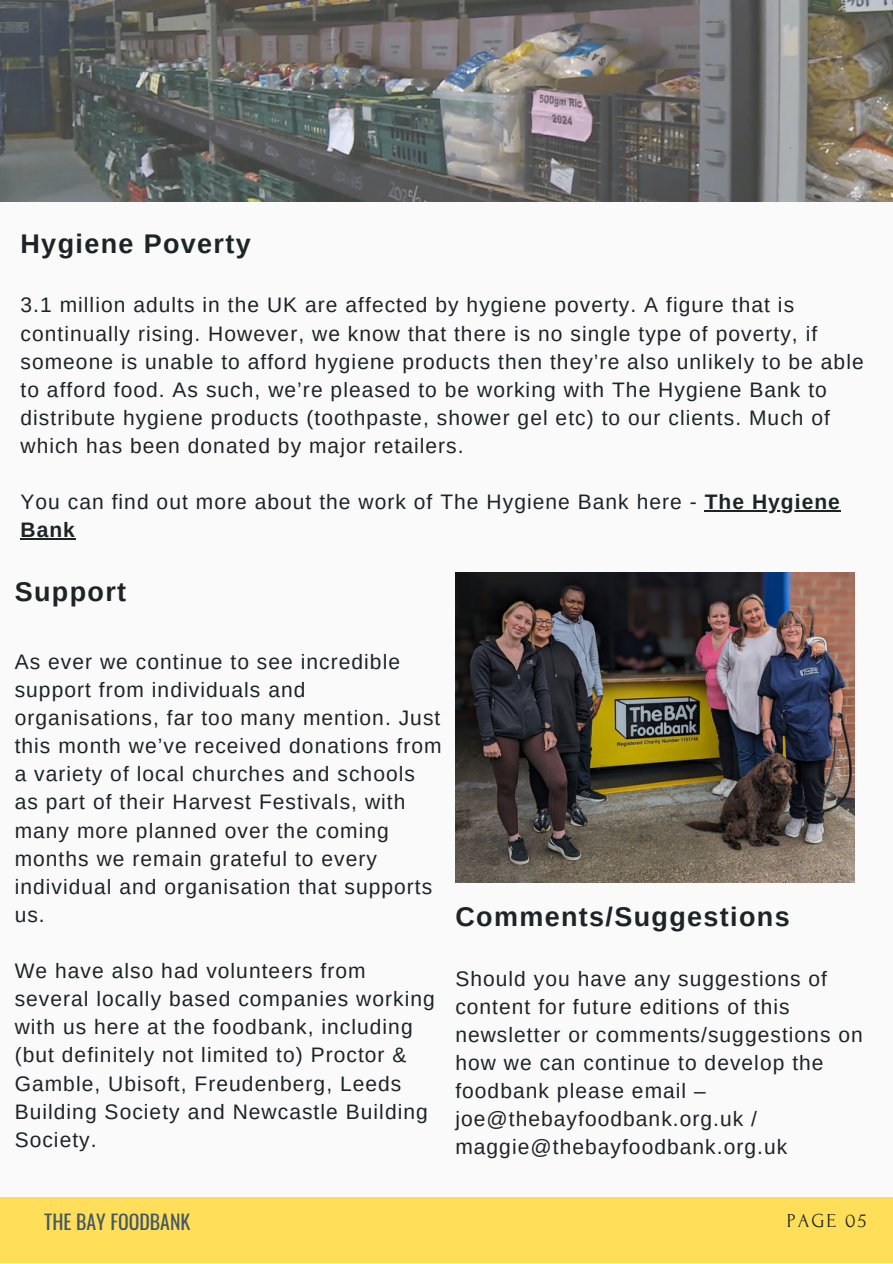
<style>
.page{position:relative;width:893px;height:1264px;background:#fff}
.page>*{position:absolute;margin:0;border:0;box-sizing:border-box;transform-origin:0 0}
.t1{font:700 27px "Arimo";letter-spacing:.05em;color:#1d2426}
.t2{font:21px/28px "Arimo";letter-spacing:.05em;color:#1d2426}
.t3{font:19.8px "Oswald";color:#435967}
.t4{font:19.8px "Forum";letter-spacing:.1em;color:#1d2426}
.s1{font-weight:700}
</style>
<div class="page">
<div style="left:0;top:0;width:892px;height:1262px;background:#fafafa"></div>
<img style="left:0;top:0;width:892px;height:201px">
<div style="left:0;top:1196px;width:892px;height:66px;background:#ffde59"></div>
<img style="left:455px;top:572px;width:399px;height:310px">
<hr style="left:704px;top:510px;width:137px;height:1px;background:#1d2426">
<hr style="left:20px;top:538px;width:56px;height:1px;background:#1d2426">
<p class="t1" style="left:20px;top:228px;width:232px">Hygiene Poverty</p>
<p class="t2" style="left:20px;top:291px;width:844px">3.1 million adults in the UK are affected by hygiene poverty. A figure that is continually rising. However, we know that there is no single type of poverty, if someone is unable to afford hygiene products then they’re also unlikely to be able to afford food. As such, we’re pleased to be working with The Hygiene Bank to distribute hygiene products (toothpaste, shower gel etc) to our clients. Much of which has been donated by major retailers.</p>
<p class="t2" style="left:20px;top:488px;width:820px">You can find out more about the work of The Hygiene Bank here - <span class="s1">The Hygiene<br>Bank</span></p>
<p class="t1" style="left:15px;top:577px;width:113px">Support</p>
<p class="t2" style="left:15px;top:647px;width:428px">As ever we continue to see incredible support from individuals and organisations, far too many mention. Just this month we’ve received donations from a variety of local churches and schools as part of their Harvest Festivals, with many more planned over the coming months we remain grateful to every individual and organisation that supports us.</p>
<p class="t2" style="left:15px;top:956px;width:421px">We have also had volunteers from several locally based companies working with us here at the foodbank, including (but definitely not limited to) Proctor &amp; Gamble, Ubisoft, Freudenberg, Leeds Building Society and Newcastle Building Society.</p>
<p class="t1" style="left:455px;top:901px;width:336px">Comments/Suggestions</p>
<p class="t2" style="left:455px;top:964px;width:409px">Should you have any suggestions of content for future editions of this newsletter or comments/suggestions on how we can continue to develop the foodbank please email – joe@thebayfoodbank.org.uk / maggie@thebayfoodbank.org.uk</p>
<p class="t3" style="left:44px;top:1205px;width:148px">THE BAY FOODBANK</p>
<p class="t4" style="left:786px;top:1209px;width:81px">PAGE 05</p>
</div>
